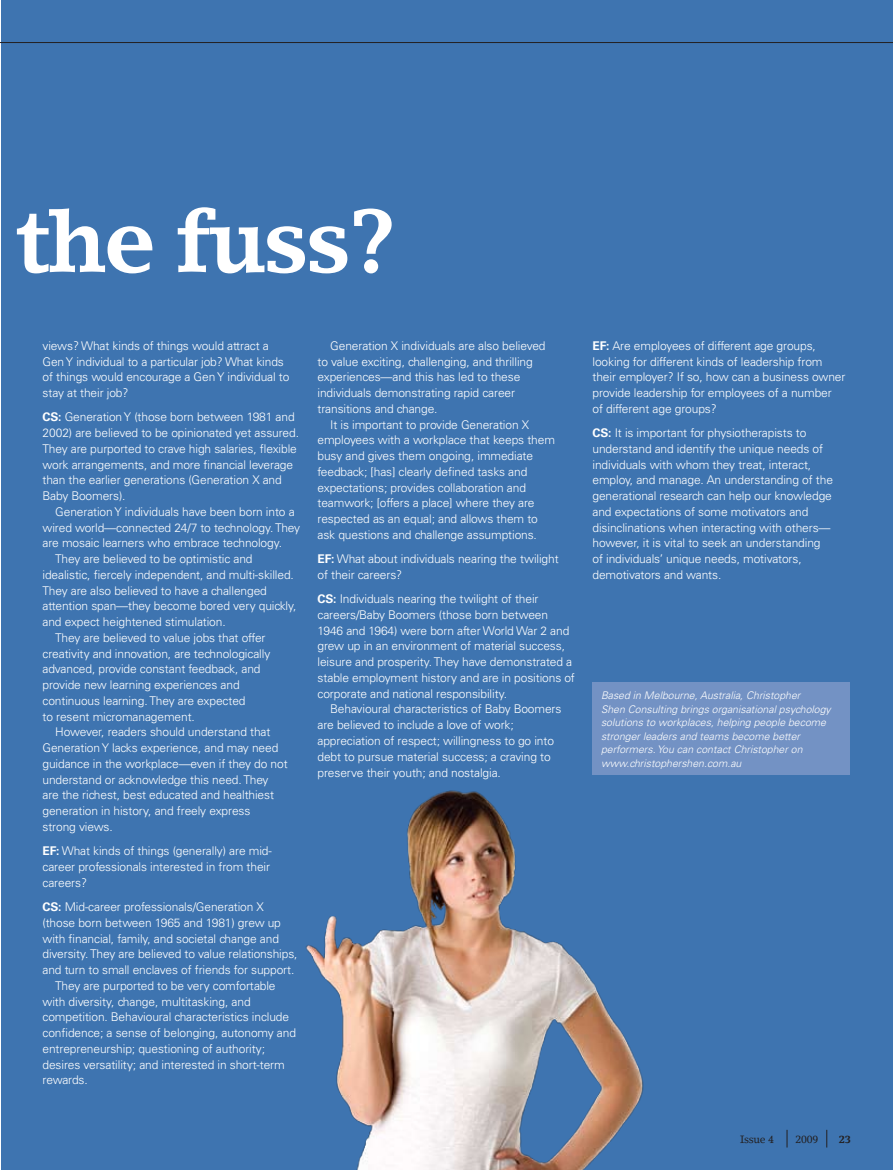
<style>
.page{position:relative;width:893px;height:1170px;background:#fff}
.page>*{position:absolute;margin:0;border:0;box-sizing:border-box;transform-origin:0 0}
.t1{font:700 88.5px "Lino Letter";letter-spacing:-.04em;color:#fff}
.t2{font:300 12px/15.8px "Univers";letter-spacing:-.01em;color:#fff}
.t3{font:italic 300 10.5px/13.5px "Univers";color:#fff}
.t4{font:10.5px "Lino Letter";letter-spacing:-.03em;color:#231f20}
.t5{font:700 10.5px "Lino Letter";color:#231f20}
.s1{font-weight:700}
</style>
<div class="page">
<div style="left:1px;top:0;width:892px;height:1169px;background:#3e74b0"></div>
<img style="left:305px;top:790px;width:339px;height:379px">
<svg style="left:787px;top:1129px;width:1px;height:18px"></svg>
<svg style="left:826px;top:1129px;width:1px;height:18px"></svg>
<hr style="left:0;top:42px;width:893px;height:1px;background:#231f20">
<div style="left:592px;top:682px;width:258px;height:93px;background:#7392c4"></div>
<h1 class="t1" style="left:16px;top:187px;width:383px">the fuss?</h1>
<p class="t2" style="left:43px;top:338px;width:248px">views? What kinds of things would attract a Gen Y individual to a particular job? What kinds of things would encourage a Gen Y individual to stay at their job?</p>
<p class="t2" style="left:43px;top:409px;width:258px"><span class="s1">CS:</span> Generation Y (those born between 1981 and 2002) are believed to be opinionated yet assured.<br>They are purported to crave high salaries, flexible work arrangements, and more financial leverage than the earlier generations (Generation X and Baby Boomers).</p>
<p class="t2" style="left:55px;top:504px;width:241px">Generation Y individuals have been born into a</p>
<p class="t2" style="left:43px;top:519px;width:259px">wired world—connected 24/7 to technology. They</p>
<p class="t2" style="left:43px;top:535px;width:241px">are mosaic learners who embrace technology.</p>
<p class="t2" style="left:55px;top:551px;width:199px">They are believed to be optimistic and</p>
<p class="t2" style="left:43px;top:566px;width:253px">idealistic, fiercely independent, and multi-skilled.</p>
<p class="t2" style="left:43px;top:582px;width:226px">They are also believed to have a challenged</p>
<p class="t2" style="left:43px;top:598px;width:255px">attention span—they become bored very quickly,</p>
<p class="t2" style="left:43px;top:614px;width:185px">and expect heightened stimulation.</p>
<p class="t2" style="left:55px;top:629px;width:212px">They are believed to value jobs that offer</p>
<p class="t2" style="left:43px;top:645px;width:229px">creativity and innovation, are technologically</p>
<p class="t2" style="left:43px;top:661px;width:220px">advanced, provide constant feedback, and</p>
<p class="t2" style="left:43px;top:677px;width:199px">provide new learning experiences and</p>
<p class="t2" style="left:43px;top:692px;width:205px">continuous learning. They are expected</p>
<p class="t2" style="left:43px;top:708px;width:154px">to resent micromanagement.</p>
<p class="t2" style="left:55px;top:724px;width:217px">However, readers should understand that</p>
<p class="t2" style="left:43px;top:740px;width:237px">Generation Y lacks experience, and may need</p>
<p class="t2" style="left:43px;top:755px;width:247px">guidance in the workplace—even if they do not</p>
<p class="t2" style="left:43px;top:771px;width:228px">understand or acknowledge this need. They</p>
<p class="t2" style="left:43px;top:787px;width:233px">are the richest, best educated and healthiest</p>
<p class="t2" style="left:43px;top:803px;width:209px">generation in history, and freely express</p>
<p class="t2" style="left:43px;top:818px;width:72px">strong views.</p>
<p class="t2" style="left:43px;top:843px;width:231px"><span class="s1">EF:</span> What kinds of things (generally) are mid&shy;career professionals interested in from their careers?</p>
<p class="t2" style="left:43px;top:898px;width:223px"><span class="s1">CS:</span> Mid-career professionals/Generation X</p>
<p class="t2" style="left:43px;top:914px;width:240px">(those born between 1965 and 1981) grew up</p>
<p class="t2" style="left:43px;top:930px;width:238px">with financial, family, and societal change and</p>
<p class="t2" style="left:43px;top:946px;width:257px">diversity. They are believed to value relationships,</p>
<p class="t2" style="left:43px;top:961px;width:253px">and turn to small enclaves of friends for support.</p>
<p class="t2" style="left:55px;top:977px;width:222px">They are purported to be very comfortable</p>
<p class="t2" style="left:43px;top:993px;width:210px">with diversity, change, multitasking, and</p>
<p class="t2" style="left:43px;top:1009px;width:248px">competition. Behavioural characteristics include</p>
<p class="t2" style="left:43px;top:1024px;width:255px">confidence; a sense of belonging, autonomy and</p>
<p class="t2" style="left:43px;top:1040px;width:224px">entrepreneurship; questioning of authority;</p>
<p class="t2" style="left:43px;top:1056px;width:244px">desires versatility; and interested in short-term</p>
<p class="t2" style="left:43px;top:1072px;width:47px">rewards.</p>
<p class="t2" style="left:317px;top:338px;width:230px;text-indent:13px">Generation X individuals are also believed to value exciting, challenging, and thrilling experiences—and this has led to these individuals demonstrating rapid career transitions and change.</p>
<p class="t2" style="left:317px;top:416px;width:239px;text-indent:13px">It is important to provide Generation X employees with a workplace that keeps them busy and gives them ongoing, immediate feedback; [has] clearly defined tasks and expectations; provides collaboration and teamwork; [offers a place] where they are respected as an equal; and allows them to ask questions and challenge assumptions.</p>
<p class="t2" style="left:317px;top:551px;width:243px"><span class="s1">EF:</span> What about individuals nearing the twilight of their careers?</p>
<p class="t2" style="left:317px;top:591px;width:259px"><span class="s1">CS:</span> Individuals nearing the twilight of their careers/Baby Boomers (those born between 1946 and 1964) were born after World War 2 and grew up in an environment of material success, leisure and prosperity. They have demonstrated a stable employment history and are in positions of corporate and national responsibility.</p>
<p class="t2" style="left:317px;top:701px;width:245px;text-indent:13px">Behavioural characteristics of Baby Boomers are believed to include a love of work; appreciation of respect; willingness to go into debt to pursue material success; a craving to preserve their youth; and nostalgia.</p>
<p class="t2" style="left:592px;top:338px;width:254px"><span class="s1">EF:</span> Are employees of different age groups, looking for different kinds of leadership from their employer? If so, how can a business owner provide leadership for employees of a number<br>of different age groups?</p>
<p class="t2" style="left:592px;top:425px;width:242px"><span class="s1">CS:</span> It is important for physiotherapists to understand and identify the unique needs of individuals with whom they treat, interact, employ, and manage. An understanding of the generational research can help our knowledge and expectations of some motivators and disinclinations when interacting with others— however, it is vital to seek an understanding of individuals’ unique needs, motivators, demotivators and wants.</p>
<p class="t3" style="left:601px;top:688px;width:231px">Based in Melbourne, Australia, Christopher<br>Shen Consulting brings organisational psychology solutions to workplaces, helping people become stronger leaders and teams become better performers. You can contact Christopher on www.christophershen.com.au</p>
<p class="t4" style="left:740px;top:1132px;width:35px">Issue 4</p>
<p class="t4" style="left:796px;top:1132px;width:24px">2009</p>
<p class="t5" style="left:839px;top:1132px;width:14px">23</p>
</div>
